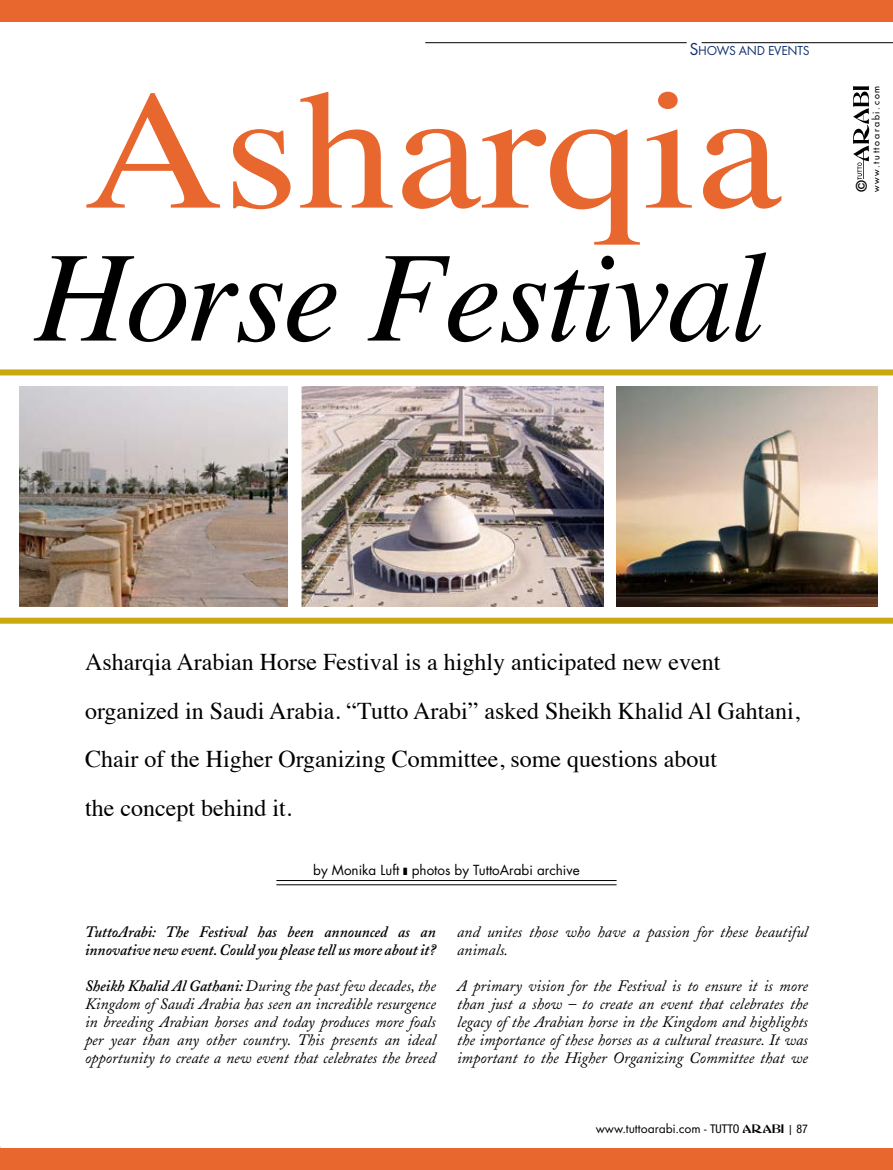
<style>
.page{position:relative;width:893px;height:1170px;background:#fff}
.page>*{position:absolute;margin:0;border:0;box-sizing:border-box;transform-origin:0 0}
.t1{font:169.95px "Times";color:#e8672e;scale:1.14 1}
.t2{font:italic 129.3px "Times";letter-spacing:-.02em;color:#000}
.t3{font:24px/48.6px "Times";color:#000}
.t4{font:italic 15.75px/18px "Adobe Caslon";color:#000;text-align:justify}
.t5{font:italic 600 15.75px/18px "Adobe Caslon";color:#000}
.t6{font:900 extra-condensed 15px "Helvetica";color:#000}
.t7{font:13.5px "Futura";color:#000}
.t8{font:13.5px "Futura T";color:#000}
.t9{font:13.5px "Futura T";letter-spacing:-.015em;color:#11306e}
.t10{font:9px "Futura";letter-spacing:.195em;color:#000}
.s1{font-size:18px}
.s2{font-weight:600}
.s3{font-family:"Helvetica Neue";font-stretch:condensed;font-size:12px}
.s4{font-family:"Abbess";font-size:12px}
.s5{font-size:12px}
</style>
<div class="page">
<hr style="left:702px;top:42px;width:191px;height:1px;background:#000">
<hr style="left:425px;top:42px;width:262px;height:1px;background:#000">
<hr style="left:276px;top:880px;width:341px;height:1px;background:#000">
<hr style="left:276px;top:884px;width:341px;height:1px;background:#000">
<svg style="left:853px;top:86px;width:16px;height:93px"></svg>
<div style="left:0;top:1147px;width:893px;height:22px;background:#e8672e"></div>
<div style="left:0;top:0;width:893px;height:22px;background:#e8672e"></div>
<img style="left:617px;top:387px;width:260px;height:219px">
<img style="left:19px;top:387px;width:269px;height:219px">
<div style="left:0;top:369px;width:893px;height:6px;background:#c9a810"></div>
<div style="left:0;top:617px;width:893px;height:6px;background:#c9a810"></div>
<img style="left:301px;top:387px;width:303px;height:219px">
<p class="t9" style="left:689px;top:43px;width:122px"><span class="s1">S</span>HOWS AND EVENTS</p>
<h1 class="t1" style="left:84px;top:-9px;width:614px">Asharqia</h1>
<h2 class="t2" style="left:35px;top:185px;width:733px">Horse Festival</h2>
<p class="t10" style="left:870px;top:192px;width:108px;rotate:-90deg">www.tuttoarabi.com</p>
<p class="t6" style="left:853px;top:192px;width:13px;rotate:-90deg">©</p>
<h3 class="t3" style="left:85px;top:635px;width:716px">Asharqia Arabian Horse Festival is a highly anticipated new event organized in Saudi Arabia. “Tutto Arabi” asked Sheikh Khalid Al Gahtani, Chair of the Higher Organizing Committee, some questions about<br>the concept behind it.</h3>
<p class="t7" style="left:313px;top:861px;width:268px">by Monika Luft photos by TuttoArabi archive</p>
<p class="t5" style="left:85px;top:922px;width:352px">TuttoArabi: The Festival has been announced as an innovative new event. Could you please tell us more about it?</p>
<p class="t4" style="left:85px;top:976px;width:352px"><span class="s2">Sheikh Khalid Al Gathani:</span> During the past few decades, the Kingdom of Saudi Arabia has seen an incredible resurgence in breeding Arabian horses and today produces more foals per year than any other country. This presents an ideal opportunity to create a new event that celebrates the breed</p>
<p class="t4" style="left:457px;top:922px;width:352px">and unites those who have a passion for these beautiful animals.</p>
<p class="t4" style="left:457px;top:976px;width:352px">A primary vision for the Festival is to ensure it is more than just a show – to create an event that celebrates the legacy of the Arabian horse in the Kingdom and highlights the importance of these horses as a cultural treasure. It was important to the Higher Organizing Committee that we</p>
<p class="t8" style="left:596px;top:1120px;width:214px">www.tuttoarabi.com - <span class="s3">TUTTO</span> <span class="s4">ARABI</span> <span class="s5">|</span> <span class="s3">87</span></p>
</div>
